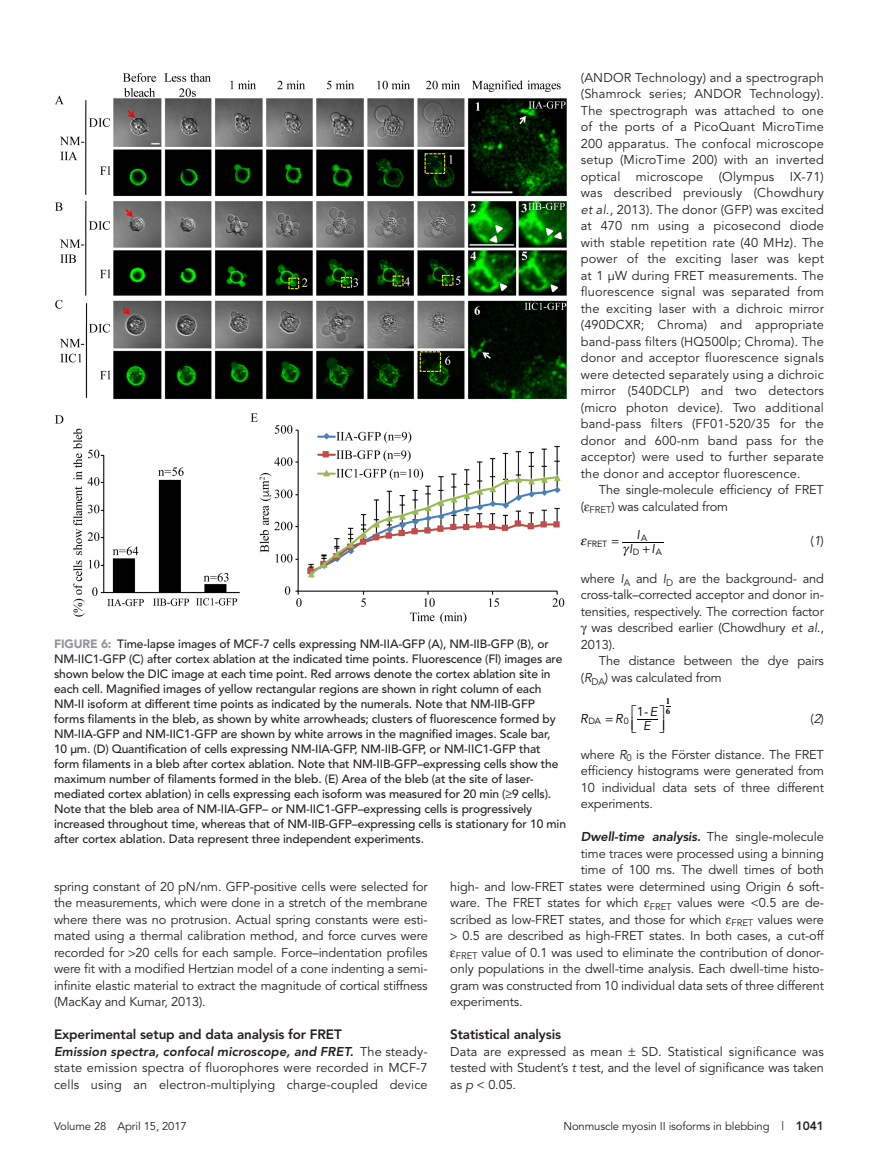
<style>
.page{position:relative;width:878px;height:1175px;background:#fff}
.page>*{position:absolute;margin:0;border:0;box-sizing:border-box;transform-origin:0 0}
.t1{font:800 13.5px "Avenir";letter-spacing:-.01em;color:#231f20}
.H3afterH2{font:12.75px/16.5px "Avenir";letter-spacing:-.01em;color:#231f20;text-align:justify}
.ParaFL{font:12.75px/16.5px "Avenir";letter-spacing:-.01em;color:#231f20;text-align:justify}
.Para{font:12.75px/16.5px "Avenir";letter-spacing:-.01em;color:#231f20}
.t2{font:italic 800 12.75px "Avenir";letter-spacing:-.01em;color:#231f20}
.ParaFL-2{font:12.75px "Avenir";letter-spacing:.01em;color:#231f20}
.Equ{font:12.75px "Avenir";color:#231f20}
.t3{font:italic 12.75px "Avenir";color:#000}
.t4{font:12.75px/14.4px "Avenir";color:#000;text-align:center}
.FigCaption{font:500 12px/15px "Avenir";letter-spacing:-.01em;color:#231f20}
.t5{font:11.25px "Avenir";letter-spacing:-.01em;color:#231f20}
.t6{font:8.85px "Avenir";letter-spacing:-.015em;color:#000}
.t7{font:700 8.85px/10.2px "Times New Roman";color:#000}
.s1{font-style:italic}
.s2{font-weight:900;color:#939598}
.s3{font-weight:400;font-style:normal}
.s4{font-weight:800;font-style:italic}
.s5{font-size:12px}
.s6{font-weight:800;font-size:12px}
</style>
<div class="page">
<hr style="left:622px;top:542px;width:41px;height:1px;background:#000">
<img style="left:55px;top:72px;width:512px;height:552px">
<svg style="left:637px;top:706px;width:33px;height:14px"></svg>
<p class="H3afterH2" style="left:580px;top:69px;width:245px">(ANDOR Technology) and a spectrograph (Shamrock series; ANDOR Technology).<br>The spectrograph was attached to one of the ports of a PicoQuant MicroTime 200 apparatus. The confocal microscope setup (MicroTime 200) with an inverted optical microscope (Olympus IX-71) was described previously (Chowdhury <span class="s1">et al.</span>, 2013). The donor (GFP) was excited at 470 nm using a picosecond diode with stable repetition rate (40 MHz). The power of the exciting laser was kept at 1 µW during FRET measurements. The fluorescence signal was separated from the exciting laser with a dichroic mirror (490DCXR; Chroma) and appropriate band-pass filters (HQ500lp; Chroma). The donor and acceptor fluorescence signals were detected separately using a dichroic mirror (540DCLP) and two detectors (micro photon device). Two additional band-pass filters (FF01-520/35 for the donor and 600-nm band pass for the acceptor) were used to further separate the donor and acceptor fluorescence.</p>
<p class="Para" style="left:580px;top:482px;width:244px;text-indent:18px">The single-molecule efficiency of FRET ( <sub>FRET</sub>) was calculated from</p>
<p class="t3" style="left:636px;top:527px;width:5px">I</p>
<p class="t3" style="left:629px;top:541px;width:5px">I</p>
<p class="t3" style="left:651px;top:541px;width:5px">I</p>
<p class="t6" style="left:641px;top:532px;width:8px">A</p>
<p class="Equ" style="left:810px;top:533px;width:15px">(<span class="s1">1</span>)</p>
<p class="ParaFL" style="left:580px;top:570px;width:245px">where <span class="s1">I</span><sub>A</sub> and <span class="s1">I</span><sub>D</sub> are the background- and</p>
<p class="ParaFL" style="left:580px;top:587px;width:245px">cross-talk–corrected acceptor and donor in-</p>
<p class="ParaFL" style="left:580px;top:603px;width:245px">tensities, respectively. The correction factor</p>
<p class="ParaFL" style="left:591px;top:620px;width:234px">was described earlier (Chowdhury <span class="s1">et al.</span>,</p>
<p class="ParaFL" style="left:580px;top:636px;width:36px">2013).</p>
<p class="Para" style="left:580px;top:653px;width:245px;text-indent:18px">The distance between the dye pairs (<span class="s1">R</span><sub>DA</sub>) was calculated from</p>
<p class="t3" style="left:580px;top:710px;width:9px">R</p>
<p class="t3" style="left:615px;top:710px;width:9px">R</p>
<p class="t4" style="left:637px;top:704px;width:22px">1-<span class="s1">E<br>E</span></p>
<p class="t6" style="left:587px;top:539px;width:22px">FRET</p>
<p class="t6" style="left:632px;top:547px;width:8px">D</p>
<p class="t6" style="left:656px;top:547px;width:8px">A</p>
<p class="FigCaption" style="left:54px;top:636px;width:513px"><span class="s2">FIGURE 6:</span> Time-lapse images of MCF-7 cells expressing NM-IIA-GFP (A), NM-IIB-GFP (B), or NM-IIC1-GFP (C) after cortex ablation at the indicated time points. Fluorescence (Fl) images are shown below the DIC image at each time point. Red arrows denote the cortex ablation site in each cell. Magnified images of yellow rectangular regions are shown in right column of each NM-II isoform at different time points as indicated by the numerals. Note that NM-IIB-GFP forms filaments in the bleb, as shown by white arrowheads; clusters of fluorescence formed by NM-IIA-GFP and NM-IIC1-GFP are shown by white arrows in the magnified images. Scale bar, 10 µm. (D) Quantification of cells expressing NM-IIA-GFP, NM-IIB-GFP, or NM-IIC1-GFP that form filaments in a bleb after cortex ablation. Note that NM-IIB-GFP–expressing cells show the maximum number of filaments formed in the bleb. (E) Area of the bleb (at the site of laser&shy;mediated cortex ablation) in cells expressing each isoform was measured for 20 min (≥9 cells).<br>Note that the bleb area of NM-IIA-GFP– or NM-IIC1-GFP–expressing cells is progressively increased throughout time, whereas that of NM-IIB-GFP–expressing cells is stationary for 10 min after cortex ablation. Data represent three independent experiments.</p>
<p class="t7" style="left:665px;top:696px;width:6px">1<br>6</p>
<p class="Equ" style="left:810px;top:710px;width:15px">(<span class="s1">2</span>)</p>
<p class="ParaFL" style="left:580px;top:746px;width:245px">where <span class="s1">R</span><sub>0</sub> is the Förster distance. The FRET efficiency histograms were generated from 10 individual data sets of three different experiments.</p>
<h3 class="t2" style="left:580px;top:829px;width:245px">Dwell-time analysis. <span class="s3">The single-molecule</span></h3>
<h3 class="H3afterH2" style="left:580px;top:845px;width:244px">time traces were processed using a binning</h3>
<h3 class="H3afterH2" style="left:580px;top:861px;width:245px">time of 100 ms. The dwell times of both</h3>
<h3 class="H3afterH2" style="left:450px;top:878px;width:375px">high- and low-FRET states were determined using Origin 6 soft-</h3>
<h3 class="H3afterH2" style="left:450px;top:894px;width:375px">ware. The FRET states for which <sub>FRET</sub> values were &lt;0.5 are de-</h3>
<h3 class="H3afterH2" style="left:450px;top:911px;width:375px">scribed as low-FRET states, and those for which <sub>FRET</sub> values were</h3>
<h3 class="H3afterH2" style="left:462px;top:927px;width:363px">0.5 are described as high-FRET states. In both cases, a cut-off</h3>
<h3 class="H3afterH2" style="left:456px;top:944px;width:369px"><sub>FRET</sub> value of 0.1 was used to eliminate the contribution of donor-</h3>
<h3 class="H3afterH2" style="left:450px;top:960px;width:375px">only populations in the dwell-time analysis. Each dwell-time histo-</h3>
<h3 class="H3afterH2" style="left:450px;top:977px;width:375px">gram was constructed from 10 individual data sets of three different</h3>
<h3 class="H3afterH2" style="left:450px;top:993px;width:74px">experiments.</h3>
<h2 class="t1" style="left:450px;top:1026px;width:112px">Statistical analysis</h2>
<p class="ParaFL-2" style="left:450px;top:1043px;width:174px">Data are expressed as mean</p>
<p class="t6" style="left:588px;top:716px;width:14px">DA</p>
<p class="t6" style="left:623px;top:716px;width:6px">0</p>
<p class="ParaFL" style="left:54px;top:878px;width:375px">spring constant of 20 pN/nm. GFP-positive cells were selected for the measurements, which were done in a stretch of the membrane where there was no protrusion. Actual spring constants were esti&shy;mated using a thermal calibration method, and force curves were recorded for 20 cells for each sample. Force–indentation profiles were fit with a modified Hertzian model of a cone indenting a semi&shy;infinite elastic material to extract the magnitude of cortical stiffness (MacKay and Kumar, 2013).</p>
<h2 class="t1" style="left:54px;top:1026px;width:289px">Experimental setup and data analysis for FRET</h2>
<p class="H3afterH2" style="left:54px;top:1043px;width:375px"><span class="s4">Emission spectra, confocal microscope, and FRET.</span> The steady&shy;state emission spectra of fluorophores were recorded in MCF-7 cells using an electron-multiplying charge-coupled device</p>
<p class="ParaFL" style="left:450px;top:1043px;width:375px;text-indent:191px">SD. Statistical significance was tested with Student’s <span class="s1">t</span> test, and the level of significance was taken as <span class="s1">p</span> &lt; 0.05.</p>
<p class="t5" style="left:54px;top:1119px;width:134px">Volume 28 April 15, 2017</p>
<p class="t5" style="left:563px;top:1119px;width:262px">Nonmuscle myosin II isoforms in blebbing <span class="s5">|</span> <span class="s6">1041</span></p>
</div>
